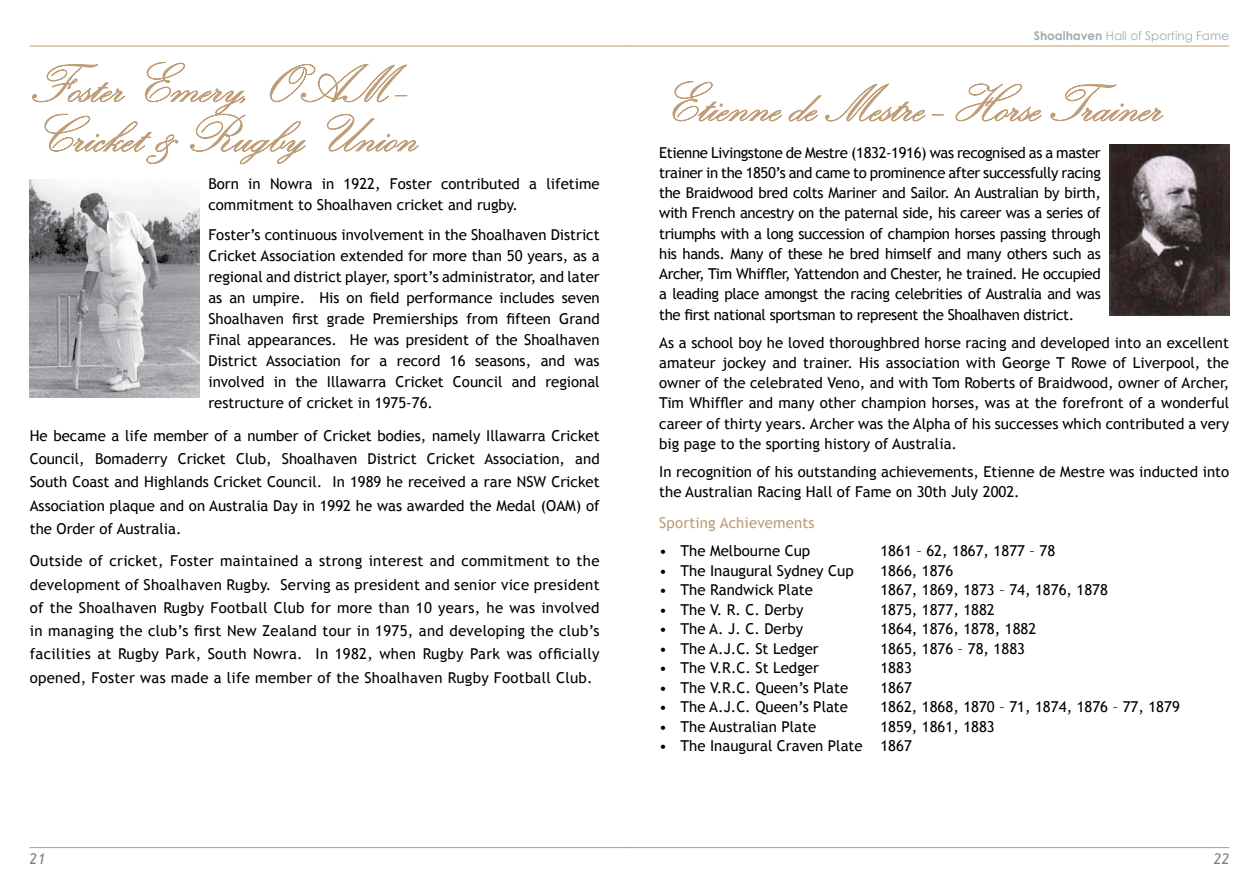
<style>
.page{position:relative;width:1259px;height:893px;background:#fff}
.page>*{position:absolute;margin:0;border:0;box-sizing:border-box;transform-origin:0 0}
.t1{font:500 54px/49.5px "Kunstlerschreibsch D";color:#be9c76}
.t2{font:15px/20.2px "Trebuchet MS";color:#000;text-align:justify}
.t3{font:15px "Trebuchet MS";letter-spacing:.01em;color:#be9c76}
.t4{font:italic 15px "Trebuchet MS";color:#000}
.t5{font:12px "Century Gothic";color:#a7a9ac}
.s1{font-weight:700}
</style>
<div class="page">
<hr style="left:30px;top:847px;width:599px;height:1px;background:#be9c76">
<hr style="left:30px;top:46px;width:599px;height:1px;background:#be9c76">
<hr style="left:629px;top:847px;width:600px;height:1px;background:#be9c76">
<hr style="left:629px;top:46px;width:600px;height:1px;background:#be9c76">
<svg style="left:32px;top:62px;width:387px;height:102px"></svg>
<img style="left:30px;top:179px;width:170px;height:219px">
<svg style="left:672px;top:81px;width:110px;height:41px"></svg>
<svg style="left:788px;top:83px;width:138px;height:39px"></svg>
<svg style="left:955px;top:83px;width:87px;height:39px"></svg>
<svg style="left:1050px;top:84px;width:114px;height:37px"></svg>
<img style="left:1109px;top:145px;width:120px;height:170px">
<h1 class="t1" style="left:30px;top:62px;width:388px">Foster Emery, OAM –<br>Cricket &amp; Rugby Union</h1>
<p class="t2" style="left:208px;top:173px;width:393px;line-height:21px">Born in Nowra in 1922, Foster contributed a lifetime commitment to Shoalhaven cricket and rugby.</p>
<p class="t2" style="left:208px;top:225px;width:393px;line-height:21px">Foster’s continuous involvement in the Shoalhaven District Cricket Association extended for more than 50 years, as a regional and district player, sport’s administrator, and later as an umpire. His on field performance includes seven Shoalhaven first grade Premierships from fifteen Grand Final appearances. He was president of the Shoalhaven District Association for a record 16 seasons, and was involved in the Illawarra Cricket Council and regional restructure of cricket in 1975-76.</p>
<p class="t2" style="left:30px;top:424px;width:571px;line-height:23.2px">He became a life member of a number of Cricket bodies, namely Illawarra Cricket Council, Bomaderry Cricket Club, Shoalhaven District Cricket Association, and South Coast and Highlands Cricket Council. In 1989 he received a rare NSW Cricket Association plaque and on Australia Day in 1992 he was awarded the Medal (OAM) of the Order of Australia.</p>
<p class="t2" style="left:30px;top:550px;width:571px;line-height:23.2px">Outside of cricket, Foster maintained a strong interest and commitment to the development of Shoalhaven Rugby. Serving as president and senior vice president of the Shoalhaven Rugby Football Club for more than 10 years, he was involved in managing the club’s first New Zealand tour in 1975, and developing the club’s facilities at Rugby Park, South Nowra. In 1982, when Rugby Park was officially opened, Foster was made a life member of the Shoalhaven Rugby Football Club.</p>
<p class="t5" style="left:1033px;top:27px;width:197px"><span class="s1">Shoalhaven</span> Hall of Sporting Fame</p>
<h1 class="t1" style="left:659px;top:82px;width:503px">Etienne de Mestre – Horse Trainer</h1>
<p class="t2" style="left:659px;top:142px;width:443px">Etienne Livingstone de Mestre (1832-1916) was recognised as a master trainer in the 1850’s and came to prominence after successfully racing the Braidwood bred colts Mariner and Sailor. An Australian by birth, with French ancestry on the paternal side, his career was a series of triumphs with a long succession of champion horses passing through his hands. Many of these he bred himself and many others such as Archer, Tim Whiffler, Yattendon and Chester, he trained. He occupied a leading place amongst the racing celebrities of Australia and was the first national sportsman to represent the Shoalhaven district.</p>
<p class="t2" style="left:659px;top:332px;width:571px">As a school boy he loved thoroughbred horse racing and developed into an excellent amateur jockey and trainer. His association with George T Rowe of Liverpool, the owner of the celebrated Veno, and with Tom Roberts of Braidwood, owner of Archer, Tim Whiffler and many other champion horses, was at the forefront of a wonderful career of thirty years. Archer was the Alpha of his successes which contributed a very big page to the sporting history of Australia.</p>
<p class="t2" style="left:659px;top:461px;width:571px">In recognition of his outstanding achievements, Etienne de Mestre was inducted into the Australian Racing Hall of Fame on 30th July 2002.</p>
<p class="t3" style="left:659px;top:514px;width:157px">Sporting Achievements</p>
<p class="t2" style="left:659px;top:541px;width:152px">• The Melbourne Cup</p>
<p class="t2" style="left:880px;top:541px;width:176px">1861 – 62, 1867, 1877 – 78</p>
<p class="t2" style="left:659px;top:560px;width:196px">• The Inaugural Sydney Cup</p>
<p class="t2" style="left:880px;top:560px;width:74px">1866, 1876</p>
<p class="t2" style="left:659px;top:580px;width:155px">• The Randwick Plate</p>
<p class="t2" style="left:880px;top:580px;width:229px">1867, 1869, 1873 – 74, 1876, 1878</p>
<p class="t2" style="left:659px;top:599px;width:146px">• The V. R. C. Derby</p>
<p class="t2" style="left:880px;top:599px;width:116px">1875, 1877, 1882</p>
<p class="t2" style="left:659px;top:619px;width:146px">• The A. J. C. Derby</p>
<p class="t2" style="left:880px;top:619px;width:157px">1864, 1876, 1878, 1882</p>
<p class="t2" style="left:659px;top:638px;width:161px">• The A.J.C. St Ledger</p>
<p class="t2" style="left:880px;top:638px;width:146px">1865, 1876 – 78, 1883</p>
<p class="t2" style="left:659px;top:658px;width:161px">• The V.R.C. St Ledger</p>
<p class="t2" style="left:880px;top:658px;width:33px">1883</p>
<p class="t2" style="left:659px;top:677px;width:190px">• The V.R.C. Queen’s Plate</p>
<p class="t2" style="left:880px;top:677px;width:33px">1867</p>
<p class="t2" style="left:659px;top:697px;width:190px">• The A.J.C. Queen’s Plate</p>
<p class="t2" style="left:880px;top:697px;width:301px">1862, 1868, 1870 – 71, 1874, 1876 – 77, 1879</p>
<p class="t2" style="left:659px;top:716px;width:158px">• The Australian Plate</p>
<p class="t2" style="left:880px;top:716px;width:116px">1859, 1861, 1883</p>
<p class="t2" style="left:659px;top:736px;width:254px">• The Inaugural Craven Plate 1867</p>
<p class="t4" style="left:30px;top:849px;width:17px">21</p>
<p class="t4" style="left:1213px;top:849px;width:17px">22</p>
</div>
